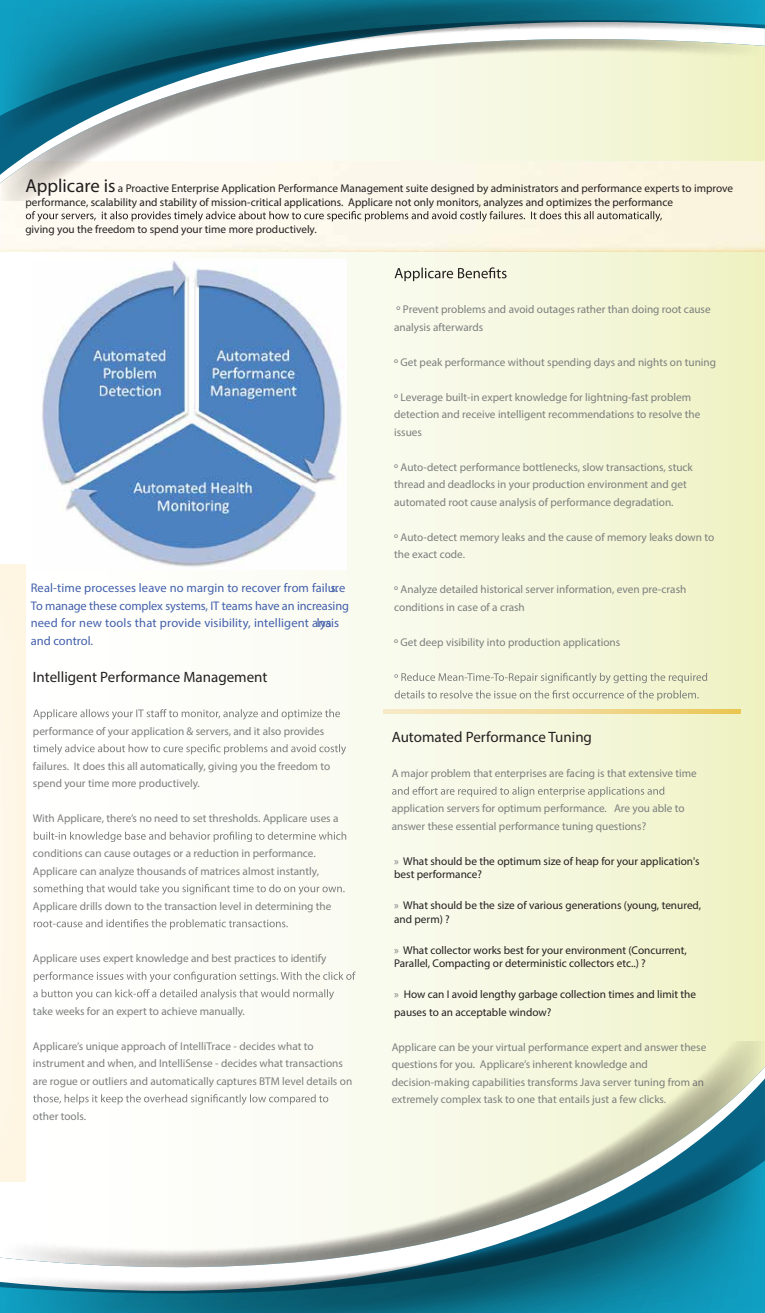
<style>
.page{position:relative;width:765px;height:1313px;background:#fff}
.page>*{position:absolute;margin:0;border:0;box-sizing:border-box;transform-origin:0 0}
.t1{font:15px "Myriad Pro";color:#231f20}
.t2{font:italic 12.5px/17.5px "Myriad Pro";letter-spacing:.01em;color:#4360ac}
.t3{font:11.25px/17.5px "Myriad Pro";color:#7c7f7d}
.t4{font:11.25px/13.5px "Myriad Pro";color:#231f20}
.s1{font-size:18.75px}
.s2{color:#7c7f7d}
</style>
<div class="page">
<div style="left:1px;top:0;width:764px;height:1312px;background:linear-gradient(to right,#fff,#f0f3ca)"></div>
<div style="left:0;top:564px;width:25px;height:477px;background:#fef6e5"></div>
<img style="left:0;top:201px;width:765px;height:50px">
<svg style="left:395px;top:267px;width:112px;height:14px;background:#c7c7ba"></svg>
<svg style="left:394px;top:672px;width:313px;height:11px;background:#dcdfc9"></svg>
<svg style="left:395px;top:690px;width:304px;height:10px;background:#dbdec9"></svg>
<img style="left:33px;top:260px;width:314px;height:309px">
<svg style="left:384px;top:709px;width:356px;height:5px;background:#f1d994"></svg>
<svg style="left:392px;top:786px;width:272px;height:11px;background:#dddfcb"></svg>
<svg style="left:33px;top:709px;width:307px;height:10px"></svg>
<svg style="left:33px;top:744px;width:313px;height:10px"></svg>
<svg style="left:34px;top:831px;width:312px;height:11px"></svg>
<svg style="left:33px;top:884px;width:312px;height:10px"></svg>
<svg style="left:34px;top:919px;width:254px;height:10px"></svg>
<svg style="left:34px;top:971px;width:322px;height:11px"></svg>
<svg style="left:33px;top:989px;width:301px;height:10px"></svg>
<svg style="left:26px;top:211px;width:636px;height:11px"></svg>
<svg style="left:0;top:1041px;width:765px;height:25px"></svg>
<svg style="left:0;top:1066px;width:765px;height:48px"></svg>
<svg style="left:0;top:1114px;width:765px;height:198px"></svg>
<svg style="left:0;top:183px;width:765px;height:18px"></svg>
<svg style="left:0;top:148px;width:765px;height:35px;fill:#fbf7eb"></svg>
<svg style="left:0;top:0;width:765px;height:148px"></svg>
<p class="t4" style="left:25px;top:181px;width:709px"><span class="s1">Applicare is</span> a Proactive Enterprise Application Performance Management suite designed by administrators and performance experts to improve performance, scalability and stability of mission-critical applications. Applicare not only monitors, analyzes and optimizes the performance</p>
<p class="t4" style="left:25px;top:222px;width:293px">giving you the freedom to spend your time more productively.</p>
<p class="t2" style="left:31px;top:579px;width:320px">Real-time processes leave no margin to recover from failus. re To manage these complex systems, IT teams have an increasing need for new tools that provide visibility, intelligent anlysia s and control.</p>
<h1 class="t1" style="left:33px;top:668px;width:236px">Intelligent Performance Management</h1>
<p class="t3" style="left:33px;top:722px;width:293px">performance of your application &amp; servers, and it also provides</p>
<p class="t3" style="left:33px;top:757px;width:299px">failures. It does this all automatically, giving you the freedom to spend your time more productively.</p>
<p class="t3" style="left:33px;top:809px;width:307px">With Applicare, there’s no need to set thresholds. Applicare uses a</p>
<p class="t3" style="left:33px;top:844px;width:288px">conditions can cause outages or a reduction in performance.<br>Applicare can analyze thousands of matrices almost instantly,</p>
<p class="t3" style="left:33px;top:897px;width:300px">Applicare drills down to the transaction level in determining the</p>
<p class="t3" style="left:33px;top:949px;width:295px">Applicare uses expert knowledge and best practices to identify</p>
<p class="t3" style="left:33px;top:1002px;width:214px">take weeks for an expert to achieve manually.</p>
<p class="t3" style="left:33px;top:1037px;width:321px">Applicare’s unique approach of IntelliTrace - decides what to instrument and when, and IntelliSense - decides what transactions are rogue or outliers and automatically captures BTM level details on</p>
<p class="t3" style="left:33px;top:1107px;width:55px">other tools.</p>
<p class="t3" style="left:394px;top:300px;width:318px">º Prevent problems and avoid outages rather than doing root cause analysis afterwards</p>
<p class="t3" style="left:394px;top:353px;width:323px">º Get peak performance without spending days and nights on tuning</p>
<p class="t3" style="left:394px;top:388px;width:308px">º Leverage built-in expert knowledge for lightning-fast problem detection and receive intelligent recommendations to resolve the issues</p>
<p class="t3" style="left:394px;top:458px;width:300px">º Auto-detect performance bottlenecks, slow transactions, stuck thread and deadlocks in your production environment and get automated root cause analysis of performance degradation.</p>
<p class="t3" style="left:394px;top:528px;width:322px">º Auto-detect memory leaks and the cause of memory leaks down to the exact code.</p>
<p class="t3" style="left:394px;top:580px;width:294px">º Analyze detailed historical server information, even pre-crash conditions in case of a crash</p>
<p class="t3" style="left:394px;top:633px;width:228px">º Get deep visibility into production applications</p>
<h1 class="t1" style="left:392px;top:728px;width:202px">Automated Performance Tuning</h1>
<p class="t3" style="left:392px;top:764px;width:307px">A major problem that enterprises are facing is that extensive time</p>
<p class="t3" style="left:392px;top:799px;width:295px">application servers for optimum performance. Are you able to answer these essential performance tuning questions?</p>
<p class="t4" style="left:394px;top:854px;width:307px"><span class="s2">»</span> What should be the optimum size of heap for your application's best performance?</p>
<p class="t4" style="left:394px;top:898px;width:309px"><span class="s2">»</span> What should be the size of various generations (young, tenured, and perm) ?</p>
<p class="t4" style="left:394px;top:943px;width:294px"><span class="s2">»</span> What collector works best for your environment (Concurrent,<br>Parallel, Compacting or deterministic collectors etc..) ?</p>
<p class="t4" style="left:394px;top:985px;width:303px;line-height:17.5px"><span class="s2">»</span> How can I avoid lengthy garbage collection times and limit the pauses to an acceptable window?</p>
<p class="t3" style="left:392px;top:1038px;width:316px">Applicare can be your virtual performance expert and answer these questions for you. Applicare’s inherent knowledge and decision-making capabilities transforms Java server tuning from an extremely complex task to one that entails just a few clicks.</p>
</div>
